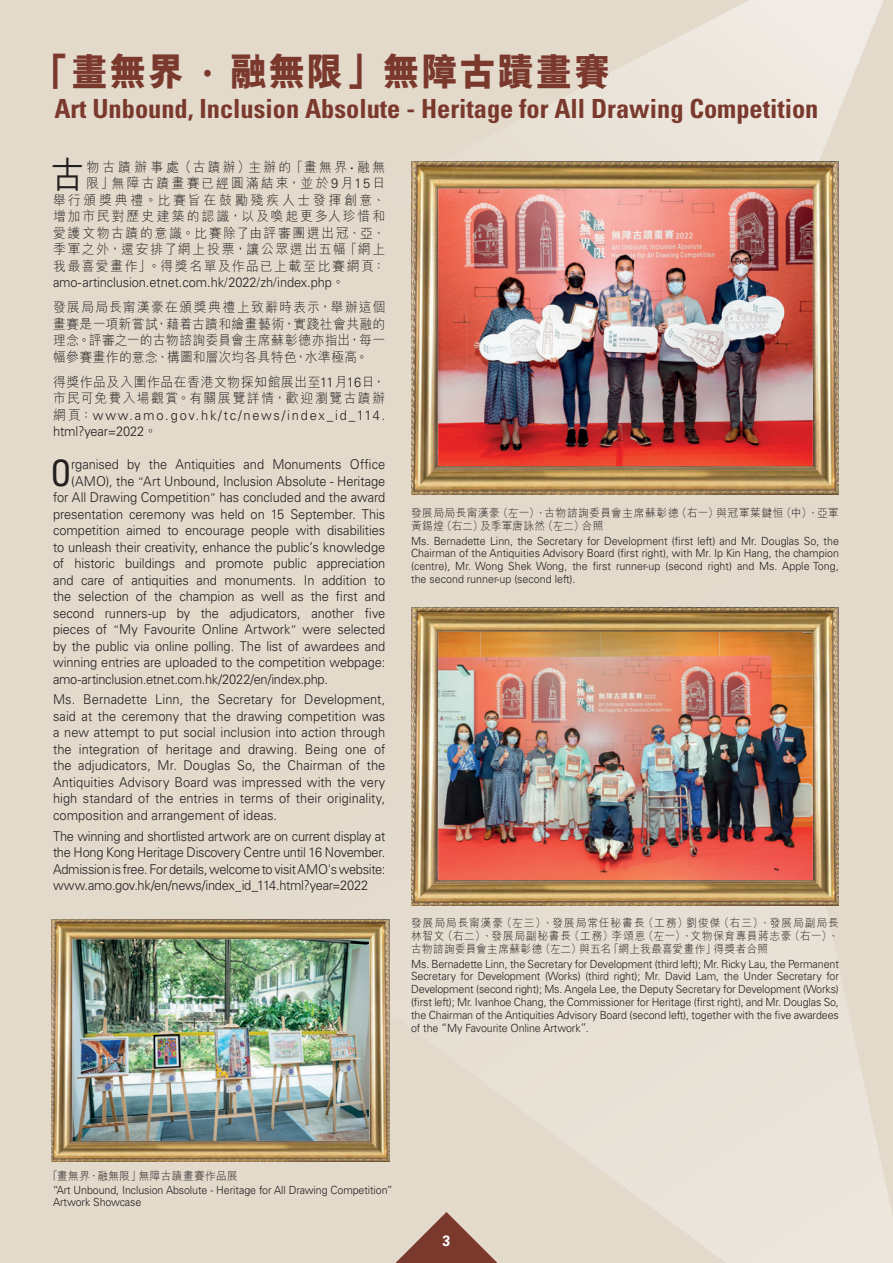
<style>
.page{position:relative;width:893px;height:1263px;background:#e3dacc}
.page>*{position:absolute;margin:0;border:0;box-sizing:border-box;transform-origin:0 0}
.t1{font:800 39px "M Hei HK";letter-spacing:.03em;color:#7b392d;scale:.95 1}
.t2{font:500 36.6px "M Hei HK";color:#231f20;scale:.95 1}
.t3{font:condensed 36.3px "Univers LT Std";color:#231f20;scale:.95 1}
.t4{font:700 condensed 26.4px "Univers LT Std";color:#7b392d}
.t5{font:700 15px "Univers LT Std";color:#fff;scale:.95 1}
.t6{font:300 13.5px/16.5px "Univers LT Std";letter-spacing:-.005em;color:#231f20;text-align:justify;scale:.95 1}
.t7{font:300 13.5px/16.5px "M Hei HK";letter-spacing:.15em;color:#231f20;text-align:right;scale:.95 1}
.t8{font:300 13.5px/16.5px "M Hei HK";letter-spacing:.125em;color:#231f20;text-align:justify;scale:.95 1}
.t9{font:300 13.5px/16.5px "Univers LT Std";letter-spacing:.125em;color:#231f20;scale:.95 1}
.t10{font:300 13.5px/16.5px "M Hei HK";letter-spacing:.07em;color:#231f20;scale:.95 1}
.t11{font:300 13.5px "Univers LT Std";letter-spacing:-.025em;color:#231f20;scale:.95 1}
.t12{font:300 11.25px/12.9px "Univers LT Std";letter-spacing:-.01em;color:#231f20;text-align:justify;scale:.95 1}
.t13{font:300 11.25px/12.8px "M Hei HK";letter-spacing:.035em;color:#231f20;text-align:justify;scale:.95 1}
.s1{font-family:"Hiragino Sans W5";font-weight:400}
.s2{font-family:"Hira Kaku Pro W3";font-weight:400}
.s3{font-family:"Univers LT Std"}
.s4{font-family:"M Hei HK"}
.s5{font-size:12px}
</style>
<div class="page">
<svg style="left:545px;top:0;width:338px;height:161px;fill:#ebe5db"></svg>
<svg style="left:389px;top:494px;width:270px;height:718px"></svg>
<svg style="left:792px;top:32px;width:91px;height:129px;fill:#ede8df"></svg>
<svg style="left:659px;top:494px;width:234px;height:769px;fill:#e8e0d5"></svg>
<img style="left:52px;top:919px;width:337px;height:243px">
<img style="left:411px;top:161px;width:428px;height:333px">
<img style="left:411px;top:608px;width:428px;height:298px">
<svg style="left:395px;top:1212px;width:103px;height:51px"></svg>
<h1 class="t1" style="left:33px;top:45px;width:610px">「畫無界 <span class="s1">•</span> 融無限」無障古蹟畫賽</h1>
<h3 class="t4" style="left:54px;top:92px;width:766px">Art Unbound, Inclusion Absolute - Heritage for All Drawing Competition</h3>
<h2 class="t2" style="left:51px;top:148px;width:38px">古</h2>
<p class="t7" style="left:53px;top:158px;width:351px">物古蹟辦事處（古蹟辦）主辦的「畫無界<span class="s2">•</span>融無<br>限」無障古蹟畫賽已經圓滿結束，並於<span class="s3">9</span>月<span class="s3">15</span>日<br>舉行頒獎典禮。比賽旨在鼓勵殘疾人士發揮創意、增加市民對歷史建築的認識，以及喚起更多人珍惜和愛護文物古蹟的意識。比賽除了由評審團選出冠、亞、季軍之外，還安排了網上投票，讓公眾選出五幅「網上我最喜愛畫作」。得獎名單及作品已上載至比賽網頁：</p>
<p class="t6" style="left:53px;top:274px;width:309px">amo<span class="s4">-</span>artinclusion<span class="s4">.</span>etnet<span class="s4">.</span>com<span class="s4">.</span>hk<span class="s4">/</span>2022<span class="s4">/</span>zh<span class="s4">/</span>index<span class="s4">.</span>php<span class="s4">。</span></p>
<p class="t8" style="left:53px;top:298px;width:351px">發展局局長甯漢豪在頒獎典禮上致辭時表示，舉辦這個畫賽是一項新嘗試，藉着古蹟和繪畫藝術，實踐社會共融的理念。評審之一的古物諮詢委員會主席蘇彰德亦指出，每一幅參賽畫作的意念、構圖和層次均各具特色，水準極高。</p>
<p class="t10" style="left:53px;top:373px;width:351px">得獎作品及入圍作品在香港文物探知館展出至<span class="s3">11</span>月<span class="s3">16</span>日，市民可免費入場觀賞。有關展覽詳情，歡迎瀏覽古蹟辦</p>
<p class="t9" style="left:53px;top:406px;width:351px"><span class="s4">網頁：</span>www.amo.gov.hk/tc/news/index_id_114. html?year=2022<span class="s4">。</span></p>
<h3 class="t3" style="left:50px;top:450px;width:24px">O</h3>
<p class="t6" style="left:71px;top:456px;width:332px">rganised by the Antiquities and Monuments Office</p>
<p class="t6" style="left:71px;top:473px;width:332px">(AMO), the <span class="s5">“</span>Art Unbound, Inclusion Absolute - Heritage</p>
<p class="t6" style="left:53px;top:489px;width:351px">for All Drawing Competition<span class="s5">”</span> has concluded and the award</p>
<p class="t6" style="left:53px;top:506px;width:351px">presentation ceremony was held on 15 September. This</p>
<p class="t6" style="left:53px;top:522px;width:351px">competition aimed to encourage people with disabilities</p>
<p class="t6" style="left:53px;top:539px;width:351px">to unleash their creativity, enhance the public’s knowledge</p>
<p class="t6" style="left:53px;top:555px;width:351px">of historic buildings and promote public appreciation</p>
<p class="t6" style="left:53px;top:572px;width:351px">and care of antiquities and monuments. In addition to</p>
<p class="t6" style="left:53px;top:588px;width:351px">the selection of the champion as well as the first and</p>
<p class="t6" style="left:53px;top:605px;width:351px">second runners-up by the adjudicators, another five</p>
<p class="t6" style="left:53px;top:621px;width:351px">pieces of <span class="s5">“</span>My Favourite Online Artwork<span class="s5">”</span> were selected</p>
<p class="t6" style="left:53px;top:638px;width:351px">by the public via online polling. The list of awardees and</p>
<p class="t6" style="left:53px;top:654px;width:351px">winning entries are uploaded to the competition webpage:</p>
<p class="t11" style="left:53px;top:671px;width:291px">amo-artinclusion.etnet.com.hk/2022/en/index.php.</p>
<p class="t6" style="left:53px;top:691px;width:351px">Ms. Bernadette Linn, the Secretary for Development, said at the ceremony that the drawing competition was a new attempt to put social inclusion into action through the integration of heritage and drawing. Being one of the adjudicators, Mr. Douglas So, the Chairman of the Antiquities Advisory Board was impressed with the very high standard of the entries in terms of their originality, composition and arrangement of ideas.</p>
<p class="t6" style="left:53px;top:828px;width:351px">The winning and shortlisted artwork are on current display at the Hong Kong Heritage Discovery Centre until 16 November.<br>Admission is free. For details, welcome to visit AMO's website: www.amo.gov.hk/en/news/index_id_114.html?year=2022</p>
<p class="t13" style="left:411px;top:506px;width:452px">發展局局長甯漢豪（左一）、古物諮詢委員會主席蘇彰德（右一）與冠軍葉鍵恒（中）、亞軍黃錫煌（右二）及季軍唐詠然（左二）合照</p>
<p class="t12" style="left:411px;top:534px;width:452px">Ms. Bernadette Linn, the Secretary for Development (first left) and Mr. Douglas So, the Chairman of the Antiquities Advisory Board (first right), with Mr. Ip Kin Hang, the champion (centre), Mr. Wong Shek Wong, the first runner-up (second right) and Ms. Apple Tong, the second runner-up (second left).</p>
<p class="t13" style="left:411px;top:916px;width:452px">發展局局長甯漢豪（左三）、發展局常任秘書長（工務）劉俊傑（右三）、發展局副局長林智文（右二）、發展局副秘書長（工務）李頌恩（左一）、文物保育專員蔣志豪（右一）、古物諮詢委員會主席蘇彰德（左二）與五名「網上我最喜愛畫作」得獎者合照</p>
<p class="t12" style="left:411px;top:957px;width:452px">Ms. Bernadette Linn, the Secretary for Development (third left); Mr. Ricky Lau, the Permanent Secretary for Development (Works) (third right); Mr. David Lam, the Under Secretary for Development (second right); Ms. Angela Lee, the Deputy Secretary for Development (Works) (first left); Mr. Ivanhoe Chang, the Commissioner for Heritage (first right), and Mr. Douglas So, the Chairman of the Antiquities Advisory Board (second left), together with the five awardees of the <span class="s5">“</span>My Favourite Online Artwork<span class="s5">”</span>.</p>
<p class="t13" style="left:47px;top:1169px;width:202px">「畫無界．融無限」無障古蹟畫賽作品展</p>
<p class="t12" style="left:53px;top:1184px;width:359px;line-height:12px">“Art Unbound, Inclusion Absolute - Heritage for All Drawing Competition”<br>Artwork Showcase</p>
<p class="t5" style="left:442px;top:1232px;width:10px">3</p>
<p class="t5" style="left:442px;top:1234px;width:10px">5</p>
</div>
